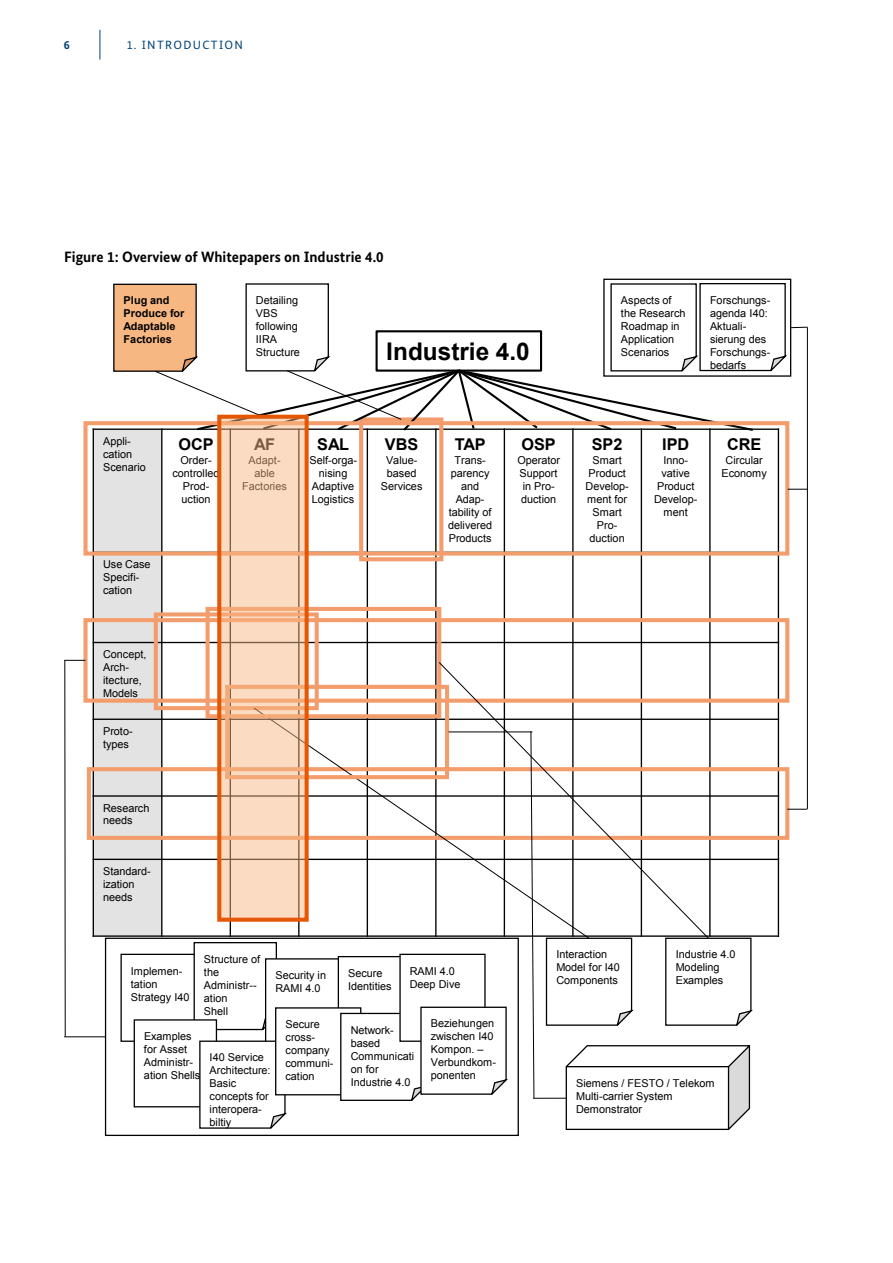
<style>
.page{position:relative;width:893px;height:1263px;background:#fff}
.page>*{position:absolute;margin:0;border:0;box-sizing:border-box;transform-origin:0 0}
.t1{font:700 24.3px "Arial";color:#000}
.t2{font:700 16.2px "Arial";color:#000}
.t3{font:700 15px "Bundes Sans";color:#000}
.t4{font:12px "Bundes Sans";letter-spacing:.11em;color:#004376}
.t5{font:700 12px "Bundes Sans";color:#004376}
.t6{font:10.95px/13px "Arial";letter-spacing:-.005em;color:#000}
.t7{font:700 10.95px/13px "Arial";color:#000}
</style>
<div class="page">
<hr style="left:100px;top:30px;width:1px;height:30px;background:#004376">
<div style="left:93px;top:429px;width:69px;height:123px;background:#e3e3e3"></div>
<div style="left:93px;top:552px;width:69px;height:90px;background:#e3e3e3"></div>
<div style="left:93px;top:642px;width:69px;height:77px;background:#e3e3e3"></div>
<div style="left:93px;top:719px;width:69px;height:77px;background:#e3e3e3"></div>
<div style="left:93px;top:796px;width:69px;height:63px;background:#e3e3e3"></div>
<div style="left:93px;top:859px;width:69px;height:77px;background:#e3e3e3"></div>
<hr style="left:161px;top:428px;width:1px;height:509px;background:#000">
<hr style="left:230px;top:428px;width:1px;height:509px;background:#000">
<hr style="left:367px;top:428px;width:1px;height:509px;background:#000">
<hr style="left:435px;top:428px;width:2px;height:509px;background:#000">
<hr style="left:504px;top:428px;width:1px;height:509px;background:#000">
<hr style="left:572px;top:428px;width:2px;height:509px;background:#000">
<hr style="left:641px;top:428px;width:1px;height:509px;background:#000">
<hr style="left:709px;top:428px;width:2px;height:509px;background:#000">
<hr style="left:93px;top:642px;width:686px;height:1px;background:#000">
<hr style="left:93px;top:718px;width:686px;height:2px;background:#000">
<hr style="left:93px;top:795px;width:686px;height:2px;background:#000">
<hr style="left:93px;top:859px;width:686px;height:1px;background:#000">
<hr style="left:93px;top:428px;width:1px;height:509px;background:#000">
<hr style="left:778px;top:428px;width:1px;height:509px;background:#000">
<hr style="left:93px;top:428px;width:686px;height:2px;background:#000">
<hr style="left:93px;top:935px;width:686px;height:2px;background:#000">
<div style="left:83px;top:618px;width:706px;height:85px;border:4px solid #f39c6c"></div>
<div style="left:87px;top:767px;width:702px;height:73px;border:4px solid #f39c6c"></div>
<svg style="left:545px;top:939px;width:89px;height:87px"></svg>
<div style="left:154px;top:612px;width:165px;height:98px;border:4px solid #f39c6c"></div>
<svg style="left:253px;top:707px;width:185px;height:231px"></svg>
<svg style="left:665px;top:937px;width:88px;height:89px"></svg>
<div style="left:206px;top:607px;width:235px;height:111px;border:4px solid #f39c6c"></div>
<div style="left:359px;top:417px;width:84px;height:144px;border:4px solid #f39c6c"></div>
<svg style="left:564px;top:1045px;width:187px;height:85px"></svg>
<div style="left:225px;top:685px;width:224px;height:94px;border:4px solid #f39c6c"></div>
<svg style="left:438px;top:661px;width:271px;height:278px"></svg>
<hr style="left:65px;top:1036px;width:41px;height:1px;background:#000">
<div style="left:105px;top:938px;width:414px;height:198px;border:1px solid #000"></div>
<svg style="left:120px;top:942px;width:388px;height:187px"></svg>
<div style="left:83px;top:421px;width:706px;height:135px;border:4px solid #f39c6c"></div>
<div style="left:603px;top:279px;width:188px;height:98px;border:1px solid #000"></div>
<svg style="left:222px;top:433px;width:82px;height:484px;background:#f4d0b4"></svg>
<div style="left:217px;top:415px;width:92px;height:507px;border:4px solid #e55605"></div>
<svg style="left:113px;top:282px;width:695px;height:151px"></svg>
<hr style="left:807px;top:327px;width:1px;height:482px;background:#000">
<svg style="left:788px;top:489px;width:19px;height:1px"></svg>
<svg style="left:787px;top:809px;width:20px;height:1px"></svg>
<hr style="left:65px;top:660px;width:1px;height:377px;background:#000">
<svg style="left:65px;top:660px;width:20px;height:1px"></svg>
<svg style="left:530px;top:731px;width:5px;height:367px"></svg>
<hr style="left:533px;top:1098px;width:34px;height:1px;background:#000">
<p class="t5" style="left:64px;top:37px;width:7px">6</p>
<p class="t4" style="left:127px;top:37px;width:118px">1. INTRODUCTION</p>
<h3 class="t3" style="left:64px;top:248px;width:321px">Figure 1: Overview of Whitepapers on Industrie 4.0</h3>
<p class="t7" style="left:124px;top:294px;width:62px">Plug and<br>Produce for<br>Adaptable<br>Factories</p>
<p class="t6" style="left:256px;top:294px;width:46px">Detailing<br>VBS following<br>IIRA<br>Structure</p>
<h1 class="t1" style="left:386px;top:335px;width:145px">Industrie 4.0</h1>
<p class="t6" style="left:621px;top:294px;width:66px">Aspects of the Research<br>Roadmap in<br>Application<br>Scenarios</p>
<p class="t6" style="left:710px;top:294px;width:62px">Forschungs&shy;agenda I40:<br>Aktuali&shy;sierung des<br>Forschungs&shy;bedarfs</p>
<p class="t6" style="left:103px;top:434px;width:44px">Appli&shy;cation<br>Scenario</p>
<h2 class="t2" style="left:178px;top:433px;width:37px">OCP</h2>
<p class="t6" style="left:172px;top:454px;width:49px;text-align:center">Order&shy;controlled<br>Prod&shy;uction</p>
<p class="t6" style="left:103px;top:557px;width:49px">Use Case<br>Specifi&shy;cation</p>
<p class="t6" style="left:103px;top:648px;width:45px">Concept,<br>Arch&shy;itecture,<br>Models</p>
<p class="t6" style="left:103px;top:724px;width:31px">Proto&shy;types</p>
<p class="t6" style="left:103px;top:801px;width:48px">Research needs</p>
<p class="t6" style="left:103px;top:865px;width:49px">Standard&shy;ization needs</p>
<h2 class="t2" style="left:254px;top:433px;width:23px">AF</h2>
<p class="t6" style="left:242px;top:454px;width:46px;text-align:center">Adapt&shy;able<br>Factories</p>
<h2 class="t2" style="left:317px;top:433px;width:33px">SAL</h2>
<p class="t6" style="left:309px;top:454px;width:49px;text-align:center">Self-orga&shy;nising<br>Adaptive<br>Logistics</p>
<h2 class="t2" style="left:385px;top:433px;width:35px">VBS</h2>
<p class="t6" style="left:381px;top:454px;width:43px;text-align:center">Value&shy;based<br>Services</p>
<h2 class="t2" style="left:455px;top:433px;width:32px">TAP</h2>
<p class="t6" style="left:448px;top:454px;width:45px;text-align:center">Trans&shy;parency and<br>Adap&shy;tability of delivered<br>Products</p>
<h2 class="t2" style="left:521px;top:433px;width:36px">OSP</h2>
<p class="t6" style="left:517px;top:454px;width:44px">Operator<br>Support in Pro&shy;duction</p>
<h2 class="t2" style="left:592px;top:433px;width:32px">SP2</h2>
<p class="t6" style="left:586px;top:454px;width:45px;text-align:center">Smart<br>Product<br>Develop&shy;ment for<br>Smart<br>Pro&shy;duction</p>
<h2 class="t2" style="left:662px;top:433px;width:29px">IPD</h2>
<p class="t6" style="left:654px;top:454px;width:45px;text-align:center">Inno&shy;vative<br>Product<br>Develop&shy;ment</p>
<h2 class="t2" style="left:727px;top:433px;width:36px">CRE</h2>
<p class="t6" style="left:721px;top:454px;width:47px;text-align:center">Circular<br>Economy</p>
<p class="t6" style="left:131px;top:964px;width:60px">Implemen&shy;tation<br>Strategy I40</p>
<p class="t6" style="left:204px;top:953px;width:58px">Structure of the<br>Administr-- ation<br>Shell</p>
<p class="t6" style="left:410px;top:964px;width:52px">RAMI 4.0<br>Deep Dive</p>
<p class="t6" style="left:431px;top:1017px;width:67px">Beziehungen zwischen I40<br>Kompon. –<br>Verbundkom&shy;ponenten</p>
<p class="t6" style="left:275px;top:969px;width:52px">Security in<br>RAMI 4.0</p>
<p class="t6" style="left:348px;top:966px;width:45px">Secure<br>Identities</p>
<p class="t6" style="left:285px;top:1018px;width:49px">Secure cross&shy;company communi&shy;cation</p>
<p class="t6" style="left:351px;top:1023px;width:65px">Network&shy;based<br>Communicati on for<br>Industrie 4.0</p>
<p class="t6" style="left:144px;top:1030px;width:58px">Examples for Asset<br>Administr&shy;ation Shells</p>
<p class="t6" style="left:210px;top:1051px;width:63px">I40 Service<br>Architecture:<br>Basic concepts for interopera&shy;biltiy</p>
<p class="t6" style="left:556px;top:948px;width:65px">Interaction<br>Model for I40<br>Components</p>
<p class="t6" style="left:676px;top:948px;width:61px">Industrie 4.0<br>Modeling<br>Examples</p>
<p class="t6" style="left:576px;top:1077px;width:140px">Siemens / FESTO / Telekom<br>Multi-carrier System<br>Demonstrator</p>
</div>
